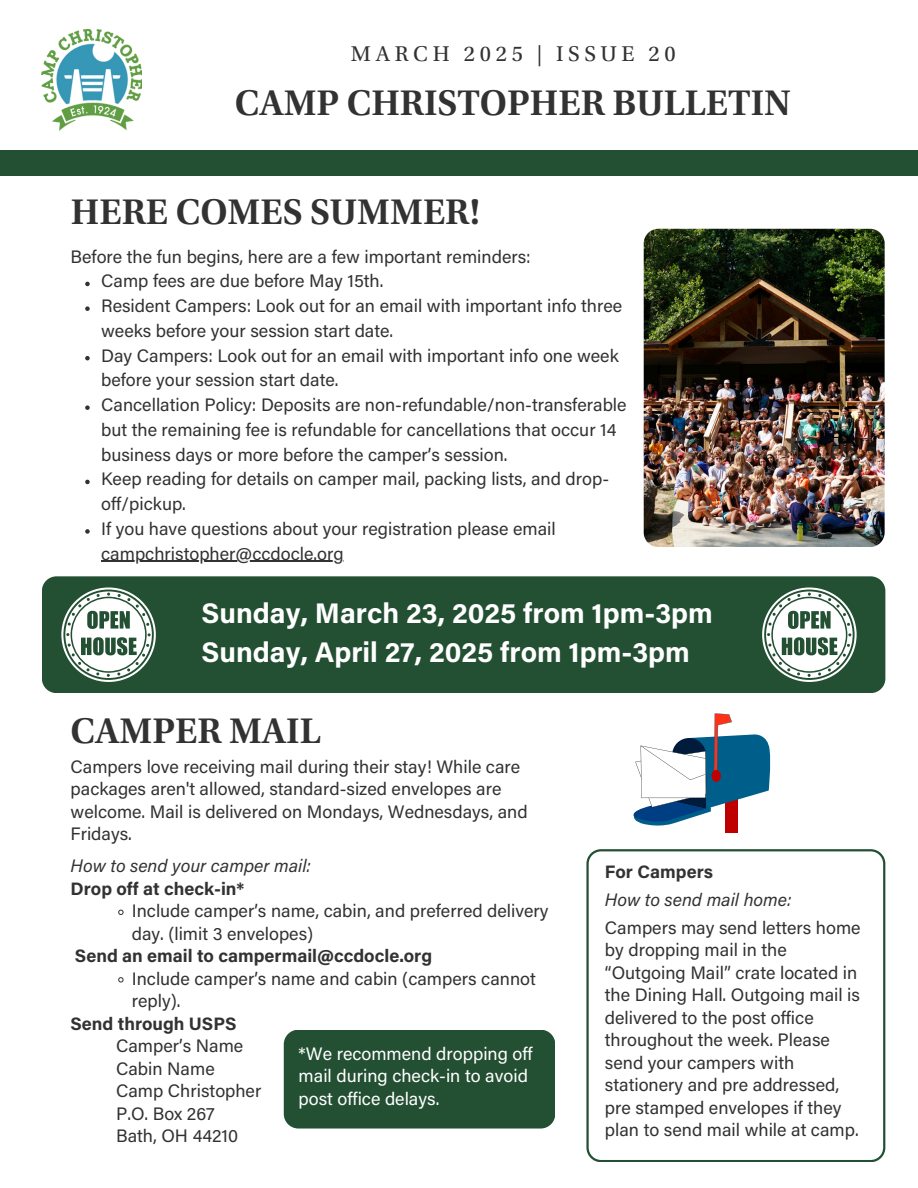
<style>
.page{position:relative;width:918px;height:1188px;background:#fff}
.page>*{position:absolute;margin:0;border:0;box-sizing:border-box;transform-origin:0 0}
.t1{font:600 37.5px "Utopia Std";color:#333232}
.t2{font:700 28.35px/38.7px "Acumin Pro";color:#fff}
.t3{font:22.5px "Utopia Std";letter-spacing:.21em;color:#333232}
.t4{font:18px/22.5px "Acumin Pro";color:#333232}
.t5{font:700 18px "Acumin Pro";color:#333232}
.t6{font:18px/22.5px "Acumin Pro";color:#fff}
.t7{font:italic 18px "Acumin Pro";color:#333232}
</style>
<div class="page">
<img style="left:42px;top:29px;width:100px;height:101px">
<div style="left:0;top:150px;width:918px;height:26px;background:#234f33"></div>
<div style="left:42px;top:576px;width:843px;height:117px;background:#234f33;border-radius:15px"></div>
<svg style="left:61px;top:587px;width:95px;height:95px"></svg>
<img style="left:644px;top:229px;width:241px;height:318px">
<svg style="left:118px;top:909px;width:6px;height:6px"></svg>
<svg style="left:118px;top:977px;width:6px;height:6px"></svg>
<div style="left:726px;top:796px;width:12px;height:37px;background:#be0000"></div>
<svg style="left:633px;top:713px;width:138px;height:115px"></svg>
<svg style="left:762px;top:587px;width:95px;height:95px"></svg>
<div style="left:284px;top:1030px;width:271px;height:99px;background:#234f33;border-radius:15px"></div>
<svg style="left:586px;top:849px;width:299px;height:313px"></svg>
<svg style="left:85px;top:282px;width:5px;height:4px"></svg>
<svg style="left:85px;top:306px;width:5px;height:5px"></svg>
<svg style="left:85px;top:356px;width:5px;height:4px"></svg>
<svg style="left:85px;top:405px;width:5px;height:5px"></svg>
<svg style="left:85px;top:480px;width:5px;height:4px"></svg>
<svg style="left:85px;top:529px;width:5px;height:5px"></svg>
<hr style="left:101px;top:561px;width:243px;height:1px;background:#333232">
<p class="t3" style="left:351px;top:44px;width:326px">MARCH 2025 | ISSUE 20</p>
<p class="t1" style="left:235px;top:88px;width:558px">CAMP CHRISTOPHER BULLETIN</p>
<p class="t1" style="left:71px;top:196px;width:411px">HERE COMES SUMMER!</p>
<p class="t4" style="left:71px;top:247px;width:462px">Before the fun begins, here are a few important reminders:</p>
<p class="t4" style="left:101px;top:272px;width:284px">Camp fees are due before May 15th.</p>
<h1 class="t4" style="left:101px;top:295px;width:523px;line-height:24.8px">Resident Campers: Look out for an email with important info three weeks before your session start date.</h1>
<p class="t4" style="left:101px;top:345px;width:519px;line-height:24.8px">Day Campers: Look out for an email with important info one week before your session start date.</p>
<p class="t4" style="left:101px;top:394px;width:527px;line-height:24.8px">Cancellation Policy: Deposits are non-refundable/non-transferable but the remaining fee is refundable for cancellations that occur 14 business days or more before the camper’s session.</p>
<p class="t4" style="left:101px;top:469px;width:509px;line-height:24.8px">Keep reading for details on camper mail, packing lists, and drop&shy;off/pickup.</p>
<p class="t4" style="left:101px;top:519px;width:456px">If you have questions about your registration please email</p>
<h4 class="t4" style="left:101px;top:544px;width:244px">campchristopher@ccdocle.org</h4>
<p class="t2" style="left:201px;top:597px;width:513px">Sunday, March 23, 2025 from 1pm-3pm<br>Sunday, April 27, 2025 from 1pm-3pm</p>
<h3 class="t1" style="left:71px;top:716px;width:252px">CAMPER MAIL</h3>
<h1 class="t4" style="left:71px;top:757px;width:459px">Campers love receiving mail during their stay! While care packages aren't allowed, standard-sized envelopes are welcome. Mail is delivered on Mondays, Wednesdays, and Fridays.</h1>
<h1 class="t7" style="left:71px;top:859px;width:242px">How to send your camper mail:</h1>
<p class="t5" style="left:71px;top:881px;width:175px">Drop off at check-in*</p>
<p class="t4" style="left:132px;top:902px;width:418px">Include camper’s name, cabin, and preferred delivery day. (limit 3 envelopes)</p>
<p class="t5" style="left:75px;top:949px;width:359px">Send an email to campermail@ccdocle.org</p>
<p class="t4" style="left:132px;top:969px;width:406px">Include camper’s name and cabin (campers cannot reply).</p>
<p class="t5" style="left:71px;top:1016px;width:167px">Send through USPS</p>
<p class="t4" style="left:116px;top:1037px;width:129px">Camper’s Name</p>
<p class="t4" style="left:116px;top:1059px;width:100px">Cabin Name</p>
<p class="t4" style="left:116px;top:1082px;width:147px">Camp Christopher</p>
<p class="t4" style="left:116px;top:1104px;width:100px">P.O. Box 267</p>
<h2 class="t4" style="left:116px;top:1127px;width:124px">Bath, OH 44210</h2>
<p class="t6" style="left:299px;top:1045px;width:236px">*We recommend dropping off mail during check-in to avoid post office delays.</p>
<p class="t5" style="left:605px;top:864px;width:110px">For Campers</p>
<p class="t7" style="left:605px;top:892px;width:188px">How to send mail home:</p>
<h4 class="t4" style="left:605px;top:918px;width:257px">Campers may send letters home by dropping mail in the “Outgoing Mail” crate located in the Dining Hall. Outgoing mail is delivered to the post office throughout the week. Please send your campers with stationery and pre addressed, pre stamped envelopes if they plan to send mail while at camp.</h4>
</div>
